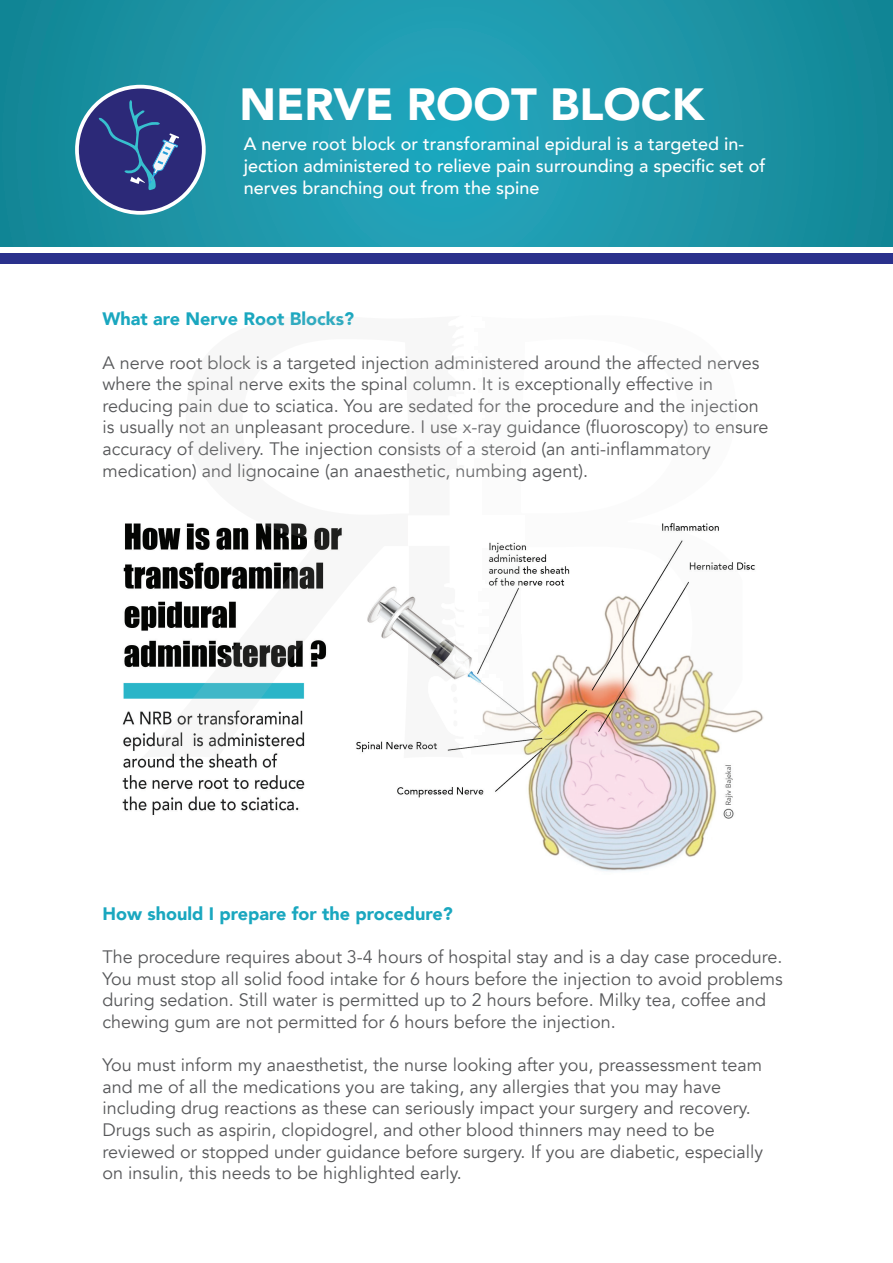
<style>
.page{position:relative;width:893px;height:1263px;background:#fff}
.page>*{position:absolute;margin:0;border:0;box-sizing:border-box;transform-origin:0 0}
.t1{font:900 45px "Avenir";color:#fff}
.t2{font:18px/21.6px "Avenir";color:#57585a}
.t3{font:500 18px/21.6px "Avenir";color:#fff}
.t4{font:900 18px "Avenir";color:#1aa7bf}
</style>
<div class="page">
<svg style="left:0;top:0;width:893px;height:246px;background:#1c96a8"></svg>
<div style="left:0;top:253px;width:893px;height:11px;background:#2a318c"></div>
<img style="left:122px;top:523px;width:642px;height:348px">
<svg style="left:75px;top:85px;width:131px;height:130px"></svg>
<div style="left:79px;top:89px;width:123px;height:122px;background:#2c2978;border-radius:50%"></div>
<svg style="left:99px;top:100px;width:80px;height:90px"></svg>
<svg style="left:141px;top:523px;width:326px;height:235px"></svg>
<svg style="left:427px;top:583px;width:20px;height:153px"></svg>
<svg style="left:408px;top:523px;width:39px;height:23px"></svg>
<img style="left:447px;top:523px;width:296px;height:231px">
<h1 class="t1" style="left:239px;top:66px;width:466px">NERVE ROOT BLOCK</h1>
<p class="t3" style="left:244px;top:132px;width:523px">A nerve root block or transforaminal epidural is a targeted in&shy;jection administered to relieve pain surrounding a specific set of nerves branching out from the spine</p>
<p class="t4" style="left:103px;top:304px;width:253px">What are Nerve Root Blocks?</p>
<p class="t2" style="left:103px;top:352px;width:667px">A nerve root block is a targeted injection administered around the affected nerves where the spinal nerve exits the spinal column. It is exceptionally effective in reducing pain due to sciatica. You are sedated for the procedure and the injection is usually not an unpleasant procedure. I use x-ray guidance (fluoroscopy) to ensure accuracy of delivery. The injection consists of a steroid (an anti-inflammatory medication) and lignocaine (an anaesthetic, numbing agent).</p>
<p class="t4" style="left:103px;top:898px;width:352px">How should I prepare for the procedure?</p>
<p class="t2" style="left:103px;top:946px;width:682px">The procedure requires about 3-4 hours of hospital stay and is a day case procedure.<br>You must stop all solid food intake for 6 hours before the injection to avoid problems during sedation. Still water is permitted up to 2 hours before. Milky tea, coffee and chewing gum are not permitted for 6 hours before the injection.</p>
<p class="t2" style="left:103px;top:1054px;width:662px">You must inform my anaesthetist, the nurse looking after you, preassessment team and me of all the medications you are taking, any allergies that you may have including drug reactions as these can seriously impact your surgery and recovery.<br>Drugs such as aspirin, clopidogrel, and other blood thinners may need to be reviewed or stopped under guidance before surgery. If you are diabetic, especially on insulin, this needs to be highlighted early.</p>
</div>
